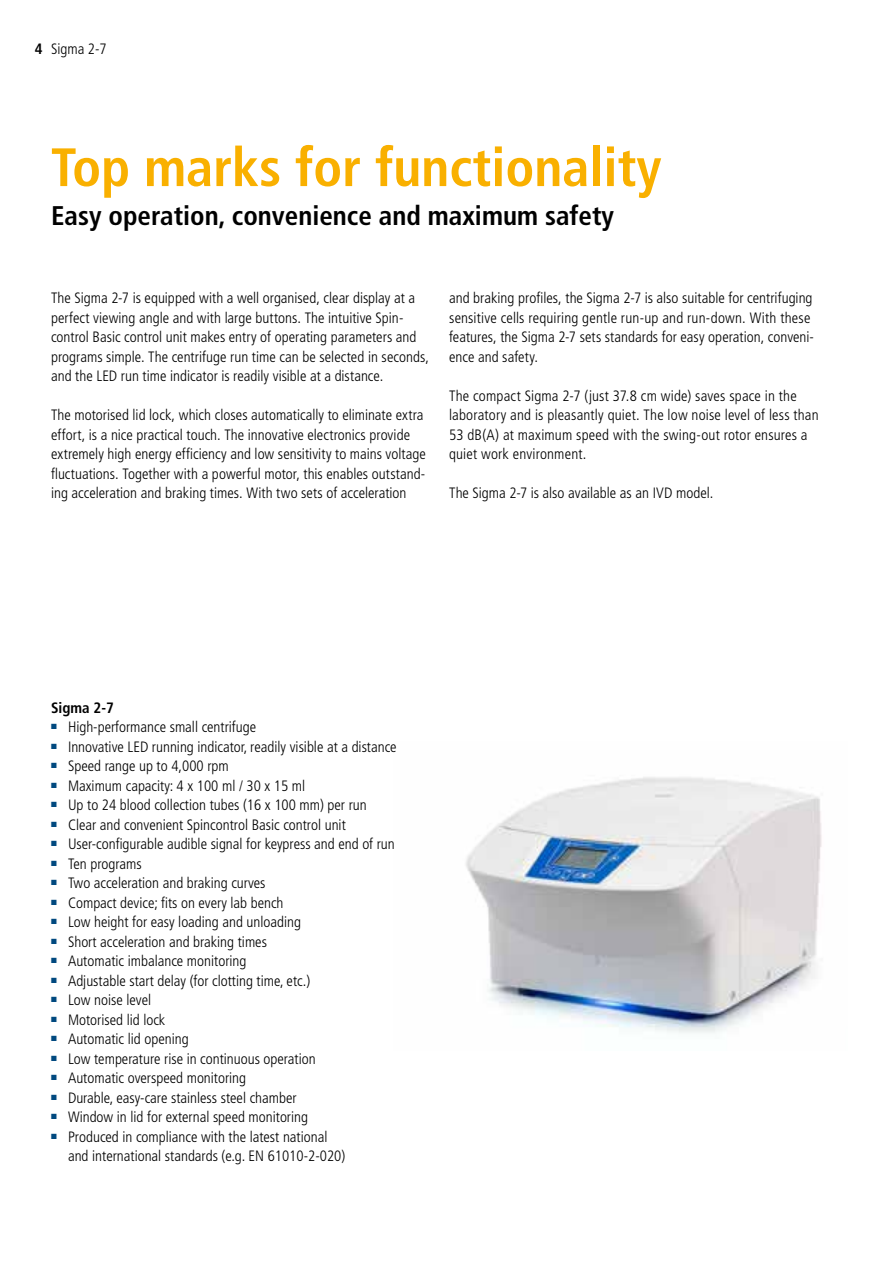
<style>
.page{position:relative;width:893px;height:1263px;background:#fff}
.page>*{position:absolute;margin:0;border:0;box-sizing:border-box;transform-origin:0 0}
.t1{font:700 condensed 54px "Frutiger LT Std";color:#f9b000}
.t2{font:700 condensed 27px "Frutiger LT Std";color:#000}
.t3{font:300 condensed 15px/19.5px "Frutiger LT Std";color:#000}
.t4{font:700 condensed 15px "Frutiger LT Std";color:#000}
</style>
<div class="page">
<img style="left:466px;top:777px;width:356px;height:256px">
<hr style="left:892px;top:0;width:1px;height:1263px;background:#b3b2b2">
<p class="t4" style="left:35px;top:40px;width:9px">4</p>
<p class="t3" style="left:51px;top:39px;width:57px">Sigma 2-7</p>
<h1 class="t1" style="left:51px;top:135px;width:612px">Top marks for functionality</h1>
<h2 class="t2" style="left:51px;top:200px;width:564px">Easy operation, convenience and maximum safety</h2>
<p class="t3" style="left:51px;top:288px;width:379px">The Sigma 2-7 is equipped with a well organised, clear display at a perfect viewing angle and with large buttons. The intuitive Spin&shy;control Basic control unit makes entry of operating parameters and programs simple. The centrifuge run time can be selected in seconds, and the LED run time indicator is readily visible at a distance.</p>
<p class="t3" style="left:51px;top:405px;width:376px">The motorised lid lock, which closes automatically to eliminate extra effort, is a nice practical touch. The innovative electronics provide extremely high energy efficiency and low sensitivity to mains voltage fluctuations. Together with a powerful motor, this enables outstand&shy;ing acceleration and braking times. With two sets of acceleration</p>
<p class="t3" style="left:449px;top:288px;width:366px">and braking profiles, the Sigma 2-7 is also suitable for centrifuging sensitive cells requiring gentle run-up and run-down. With these features, the Sigma 2-7 sets standards for easy operation, conveni&shy;ence and safety.</p>
<p class="t3" style="left:449px;top:386px;width:371px">The compact Sigma 2-7 (just 37.8 cm wide) saves space in the laboratory and is pleasantly quiet. The low noise level of less than 53 dB(A) at maximum speed with the swing-out rotor ensures a quiet work environment.</p>
<p class="t3" style="left:449px;top:483px;width:266px">The Sigma 2-7 is also available as an IVD model.</p>
<p class="t4" style="left:51px;top:698px;width:64px">Sigma 2-7</p>
<p class="t3" style="left:51px;top:717px;width:207px"><sup>■</sup> High-performance small centrifuge</p>
<p class="t3" style="left:51px;top:737px;width:347px"><sup>■</sup> Innovative LED running indicator, readily visible at a distance</p>
<p class="t3" style="left:51px;top:756px;width:179px"><sup>■</sup> Speed range up to 4,000 rpm</p>
<p class="t3" style="left:51px;top:776px;width:256px"><sup>■</sup> Maximum capacity: 4 x 100 ml / 30 x 15 ml</p>
<p class="t3" style="left:51px;top:795px;width:317px"><sup>■</sup> Up to 24 blood collection tubes (16 x 100 mm) per run</p>
<p class="t3" style="left:51px;top:815px;width:296px"><sup>■</sup> Clear and convenient Spincontrol Basic control unit</p>
<p class="t3" style="left:51px;top:834px;width:345px"><sup>■</sup> User-configurable audible signal for keypress and end of run</p>
<p class="t3" style="left:51px;top:854px;width:92px"><sup>■</sup> Ten programs</p>
<p class="t3" style="left:51px;top:873px;width:216px"><sup>■</sup> Two acceleration and braking curves</p>
<p class="t3" style="left:51px;top:893px;width:234px"><sup>■</sup> Compact device; fits on every lab bench</p>
<p class="t3" style="left:51px;top:912px;width:252px"><sup>■</sup> Low height for easy loading and unloading</p>
<p class="t3" style="left:51px;top:932px;width:217px"><sup>■</sup> Short acceleration and braking times</p>
<p class="t3" style="left:51px;top:951px;width:197px"><sup>■</sup> Automatic imbalance monitoring</p>
<p class="t3" style="left:51px;top:971px;width:261px"><sup>■</sup> Adjustable start delay (for clotting time, etc.)</p>
<p class="t3" style="left:51px;top:990px;width:102px"><sup>■</sup> Low noise level</p>
<p class="t3" style="left:51px;top:1010px;width:116px"><sup>■</sup> Motorised lid lock</p>
<p class="t3" style="left:51px;top:1029px;width:139px"><sup>■</sup> Automatic lid opening</p>
<p class="t3" style="left:51px;top:1049px;width:266px"><sup>■</sup> Low temperature rise in continuous operation</p>
<p class="t3" style="left:51px;top:1068px;width:197px"><sup>■</sup> Automatic overspeed monitoring</p>
<p class="t3" style="left:51px;top:1088px;width:247px"><sup>■</sup> Durable, easy-care stainless steel chamber</p>
<p class="t3" style="left:51px;top:1107px;width:259px"><sup>■</sup> Window in lid for external speed monitoring</p>
<p class="t3" style="left:68px;top:1127px;width:279px;text-indent:-17px"><sup>■</sup> Produced in compliance with the latest national and international standards (e.g. EN 61010-2-020)</p>
</div>
